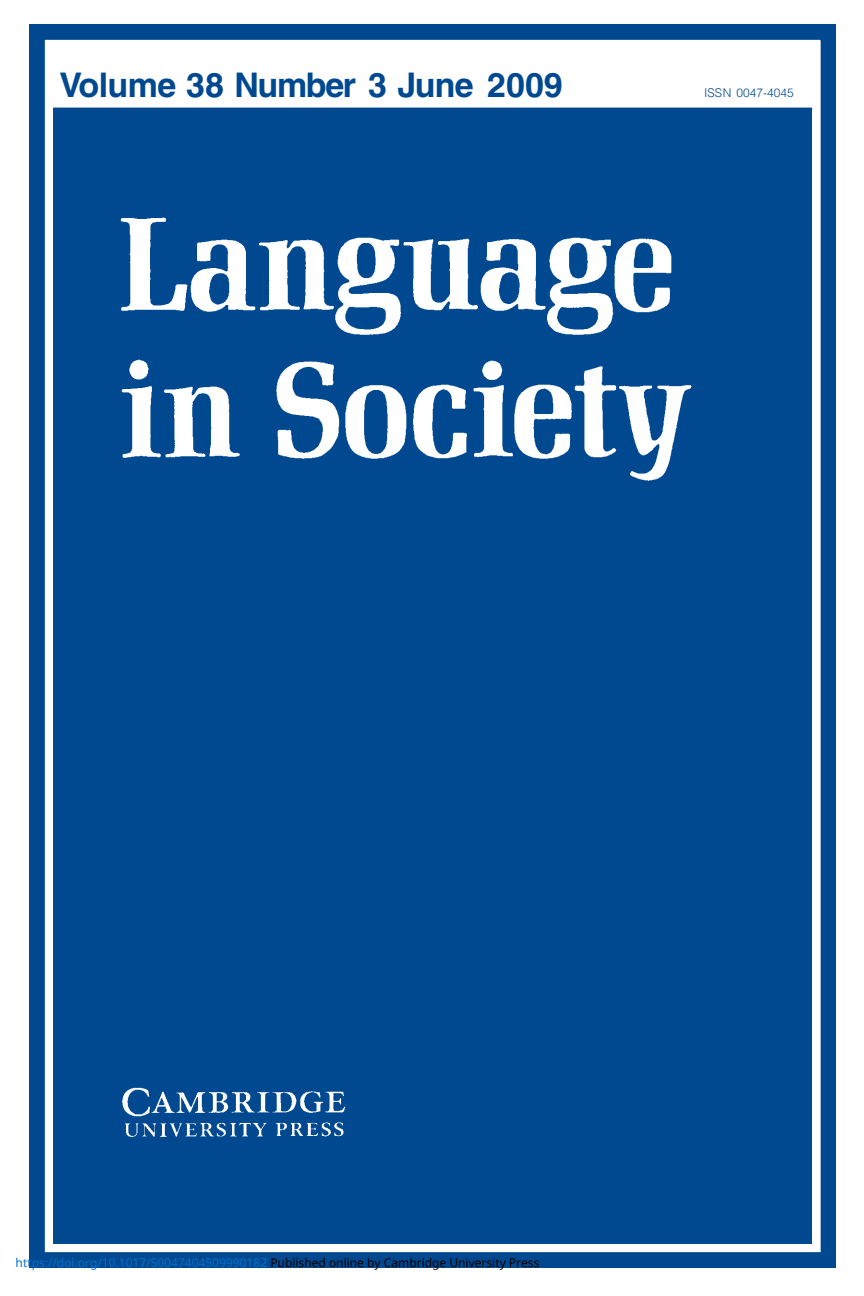
<style>
.page{position:relative;width:864px;height:1296px;background:#fff}
.page>*{position:absolute;margin:0;border:0;box-sizing:border-box;transform-origin:0 0}
.t1{font:700 34px "Helvetica";letter-spacing:-.02em;color:#004990}
.t2{font:12px "Noto Sans";color:#0172cf}
.t3{font:300 12px "Helvetica";color:#004990}
.s1{color:#000}
</style>
<div class="page">
<img style="left:29px;top:25px;width:807px;height:1243px">
<h1 class="t1" style="left:59px;top:73px;width:505px">Volume 38 Number 3 June 2009</h1>
<p class="t3" style="left:704px;top:88px;width:91px">ISSN 0047-4045</p>
<p class="t2" style="left:16px;top:1255px;width:525px">https://doi.org/10.1017/S0047404509990182 <span class="s1">Published online by Cambridge University Press</span></p>
</div>
